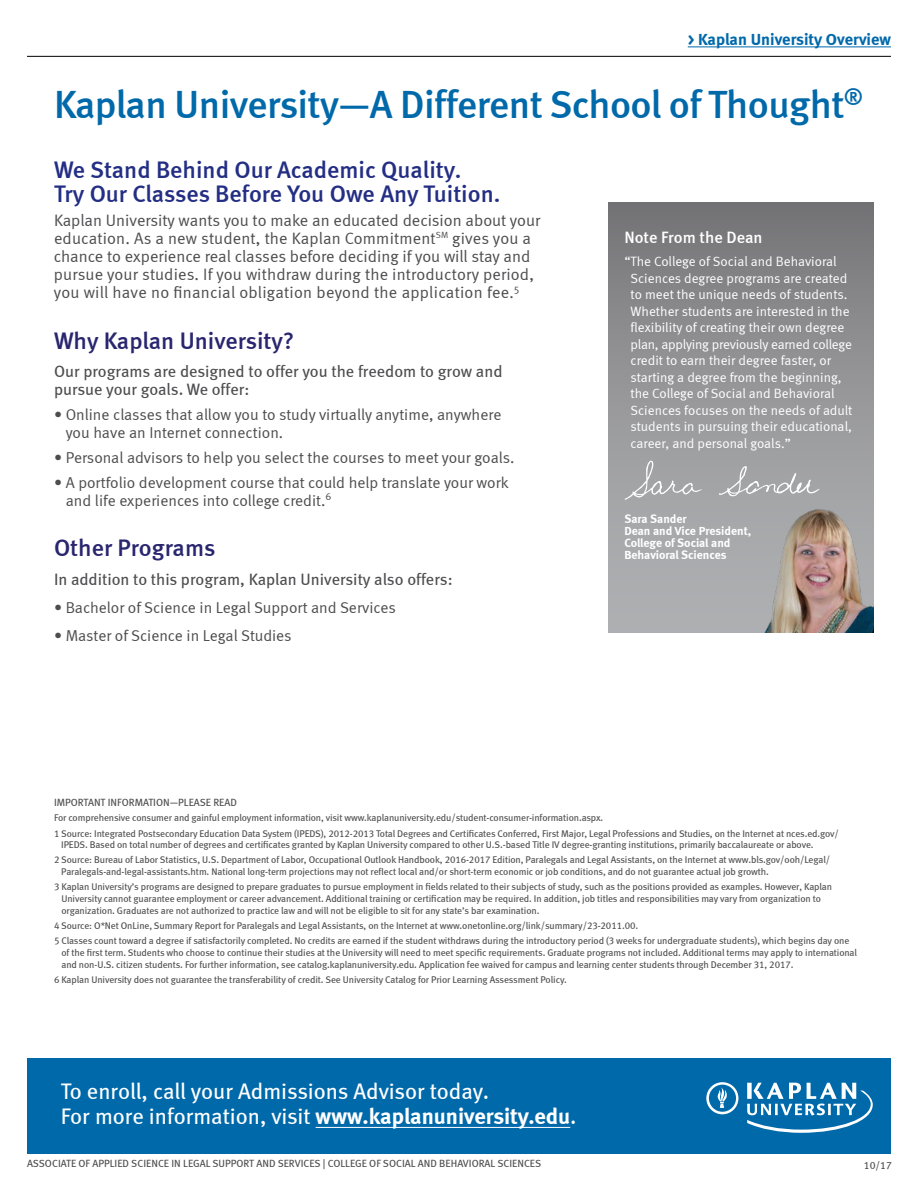
<style>
.page{position:relative;width:918px;height:1188px;background:#fff}
.page>*{position:absolute;margin:0;border:0;box-sizing:border-box;transform-origin:0 0}
.t1{font:500 39.45px "Meta";letter-spacing:-.015em;color:#0069aa}
.t2{font:500 24px/24px "Meta";color:#232e84}
.t3{font:500 24px "Meta";color:#29266f}
.t4{font:22.5px/25.5px "Meta Book LF";color:#fff}
.t5{font:16.5px/18px "Meta Normal";letter-spacing:.005em;color:#4d4d4f}
.t6{font:16.5px/18px "Meta";color:#4d4d4f}
.t7{font:16.5px "Meta Bold LF";color:#0069aa}
.t8{font:16.5px "Meta Medium LF";color:#fff}
.t9{font:15.75px/18px "Meta Normal";color:#4d4d4f}
.t10{font:13.5px/16.5px "Meta Normal LF";color:#fff}
.t11{font:700 12px/12px "Meta";color:#fff}
.t12{font:10.5px "Meta Book LF";color:#4d4d4f}
.t13{font:9.75px/15.1px "Meta Book LF";letter-spacing:-.01em;color:#4d4d4f}
.s1{font-size:15.75px}
.s2{font-family:"Meta Bold LF"}
</style>
<div class="page">
<div style="left:27px;top:1059px;width:864px;height:95px;background:#0069aa"></div>
<hr style="left:688px;top:47px;width:203px;height:1px;background:#0069aa">
<hr style="left:27px;top:56px;width:864px;height:1px;background:#000">
<svg style="left:747px;top:1083px;width:126px;height:50px"></svg>
<svg style="left:706px;top:1082px;width:32px;height:32px"></svg>
<div style="left:608px;top:202px;width:266px;height:430px;background:linear-gradient(to bottom,#79787b,#b5b7b9)"></div>
<svg style="left:625px;top:461px;width:77px;height:39px;background:#abacae"></svg>
<svg style="left:718px;top:466px;width:101px;height:31px;background:#a9aaac"></svg>
<img style="left:751px;top:482px;width:122px;height:150px">
<hr style="left:316px;top:1127px;width:254px;height:1px;background:#fff">
<h3 class="t7" style="left:688px;top:29px;width:205px">&gt; Kaplan University Overview</h3>
<h1 class="t1" style="left:54px;top:81px;width:811px">Kaplan University—A Different School of Thought<sup>®</sup></h1>
<h2 class="t2" style="left:54px;top:157px;width:448px">We Stand Behind Our Academic Quality.<br>Try Our Classes Before You Owe Any Tuition.</h2>
<p class="t5" style="left:54px;top:211px;width:488px">Kaplan University wants you to make an educated decision about your education. As a new student, the Kaplan Commitment<sup>SM</sup> gives you a chance to experience real classes before deciding if you will stay and pursue your studies. If you withdraw during the introductory period, you will have no financial obligation beyond the application fee<span class="s1">.</span><sup>5</sup></p>
<h2 class="t3" style="left:54px;top:327px;width:242px">Why Kaplan University?</h2>
<h3 class="t6" style="left:54px;top:362px;width:450px">Our programs are designed to offer you the freedom to grow and pursue your goals. We offer:</h3>
<h3 class="t9" style="left:66px;top:405px;width:437px;text-indent:-12px">• Online classes that allow you to study virtually anytime, anywhere you have an Internet connection.</h3>
<h3 class="t9" style="left:54px;top:448px;width:462px">• Personal advisors to help you select the courses to meet your goals.</h3>
<h3 class="t9" style="left:66px;top:473px;width:444px;text-indent:-12px">• A portfolio development course that could help translate your work and life experiences into college credit.<sup>6</sup></h3>
<h2 class="t3" style="left:54px;top:534px;width:163px">Other Programs</h2>
<h3 class="t6" style="left:54px;top:570px;width:400px">In addition to this program, Kaplan University also offers:</h3>
<h3 class="t9" style="left:54px;top:598px;width:343px">• Bachelor of Science in Legal Support and Services</h3>
<h3 class="t9" style="left:54px;top:626px;width:239px">• Master of Science in Legal Studies</h3>
<h3 class="t8" style="left:624px;top:228px;width:140px">Note From the Dean</h3>
<p class="t10" style="left:631px;top:253px;width:223px;text-indent:-6px">“The College of Social and Behavioral Sciences degree programs are created to meet the unique needs of students.<br>Whether students are interested in the flexibility of creating their own degree plan, applying previously earned college credit to earn their degree faster, or starting a degree from the beginning, the College of Social and Behavioral Sciences focuses on the needs of adult students in pursuing their educational, career, and personal goals.”</p>
<p class="t11" style="left:624px;top:513px;width:128px">Sara Sander<br>Dean and Vice President,<br>College of Social and<br>Behavioral Sciences</p>
<p class="t12" style="left:54px;top:796px;width:185px">IMPORTANT INFORMATION—PLEASE READ</p>
<p class="t13" style="left:54px;top:810px;width:786px">For comprehensive consumer and gainful employment information, visit www.kaplanuniversity.edu/student-consumer-information.aspx.<br>1 Source: Integrated Postsecondary Education Data System (IPEDS), 2012-2013 Total Degrees and Certificates Conferred, First Major, Legal Professions and Studies, on the Internet at nces.ed.gov/</p>
<p class="t13" style="left:54px;top:837px;width:778px;text-indent:7px">IPEDS. Based on total number of degrees and certificates granted by Kaplan University compared to other U.S.-based Title IV degree-granting institutions, primarily baccalaureate or above.<br>2 Source: Bureau of Labor Statistics, U.S. Department of Labor, Occupational Outlook Handbook, 2016-2017 Edition, Paralegals and Legal Assistants, on the Internet at www.bls.gov/ooh/Legal/</p>
<p class="t13" style="left:54px;top:864px;width:780px;text-indent:7px">Paralegals-and-legal-assistants.htm. National long-term projections may not reflect local and/or short-term economic or job conditions, and do not guarantee actual job growth.<br>3 Kaplan University’s programs are designed to prepare graduates to pursue employment in fields related to their subjects of study, such as the positions provided as examples. However, Kaplan</p>
<p class="t13" style="left:61px;top:893px;width:761px;line-height:11.7px">University cannot guarantee employment or career advancement. Additional training or certification may be required. In addition, job titles and responsibilities may vary from organization to organization. Graduates are not authorized to practice law and will not be eligible to sit for any state’s bar examination.</p>
<p class="t13" style="left:54px;top:918px;width:797px">4 Source: O*Net OnLine, Summary Report for Paralegals and Legal Assistants, on the Internet at www.onetonline.org/link/summary/23-2011.00.<br>5 Classes count toward a degree if satisfactorily completed. No credits are earned if the student withdraws during the introductory period (3 weeks for undergraduate students), which begins day one</p>
<p class="t13" style="left:61px;top:946px;width:797px;line-height:11.7px">of the first term. Students who choose to continue their studies at the University will need to meet specific requirements. Graduate programs not included. Additional terms may apply to international and non-U.S. citizen students. For further information, see catalog.kaplanuniversity.edu. Application fee waived for campus and learning center students through December 31, 2017.</p>
<p class="t13" style="left:54px;top:972px;width:514px">6 Kaplan University does not guarantee the transferability of credit. See University Catalog for Prior Learning Assessment Policy.</p>
<h3 class="t4" style="left:61px;top:1078px;width:517px">To enroll, call your Admissions Advisor today.<br>For more information, visit <span class="s2">www.kaplanuniversity.edu</span>.</h3>
<p class="t12" style="left:27px;top:1157px;width:516px">ASSOCIATE OF APPLIED SCIENCE IN LEGAL SUPPORT AND SERVICES | COLLEGE OF SOCIAL AND BEHAVIORAL SCIENCES</p>
<p class="t12" style="left:864px;top:1159px;width:30px">10/17</p>
</div>
